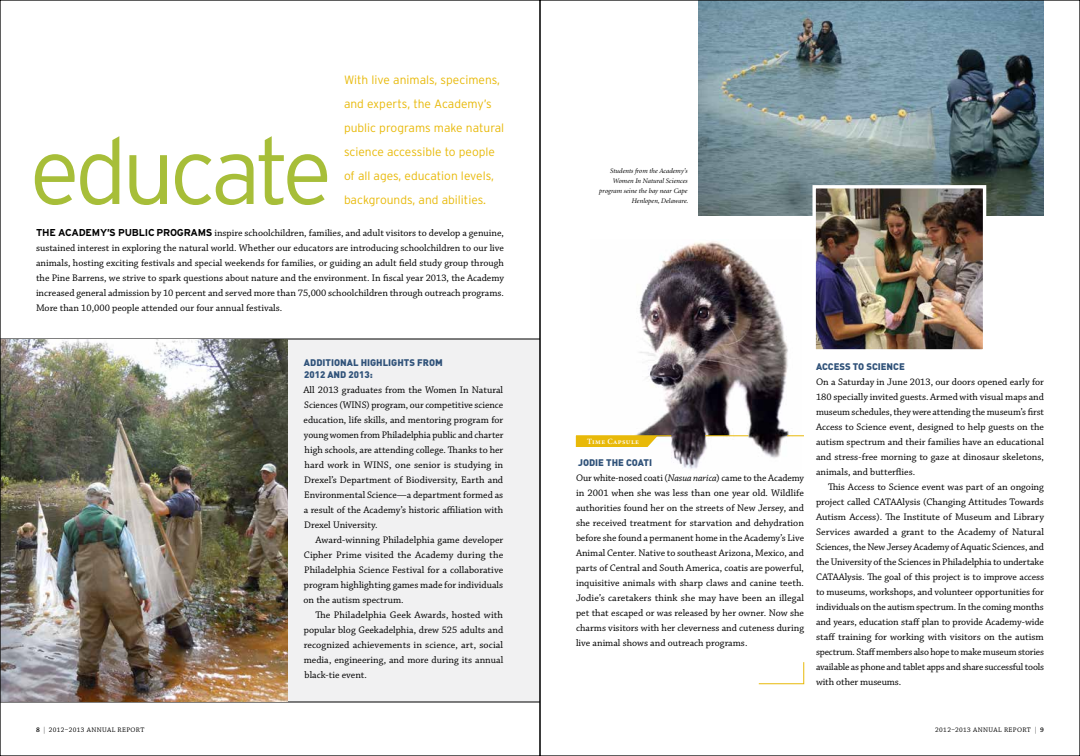
<style>
.page{position:relative;width:1080px;height:756px;background:#fff}
.page>*{position:absolute;margin:0;border:0;box-sizing:border-box;transform-origin:0 0}
.t1{font:300 93px "Interstate";letter-spacing:-.055em;color:#a7be39}
.t2{font:300 12px/24px "Interstate";color:#e8b909}
.t3{font:10px/15px "Chaparral Pro";color:#000;text-align:justify}
.t4{font:900 9.5px/11.4px "DIN";color:#31537a}
.t5{font:8px "Minion Semibold SC";letter-spacing:.05em;color:#fff}
.t6{font:italic 7px/10px "Minion";color:#000;text-align:right}
.t7{font:7px "Chaparral Pro";letter-spacing:.05em;color:#000}
.s1{font-family:"Interstate";font-weight:700}
.s2{font-style:italic}
.s3{font-weight:600}
</style>
<div class="page">
<img style="left:591px;top:241px;width:210px;height:228px">
<hr style="left:705px;top:436px;width:43px;height:1px;background:#e8b909">
<svg style="left:787px;top:436px;width:17px;height:1px"></svg>
<hr style="left:576px;top:436px;width:95px;height:1px;background:#e8b909">
<svg style="left:576px;top:436px;width:82px;height:11px"></svg>
<img style="left:698px;top:2px;width:346px;height:214px">
<img style="left:817px;top:189px;width:165px;height:160px">
<div style="left:813px;top:185px;width:173px;height:168px;border:3px solid #fff"></div>
<svg style="left:758px;top:662px;width:46px;height:22px"></svg>
<div style="left:288px;top:339px;width:250px;height:363px;background:#f1f1f2"></div>
<img style="left:2px;top:339px;width:286px;height:363px">
<p class="t2" style="left:344px;top:68px;width:162px">With live animals, specimens, and experts, the Academy’s public programs make natural science accessible to people of all ages, education levels, backgrounds, and abilities.</p>
<p class="t3" style="left:36px;top:226px;width:470px"><span class="s1">THE ACADEMY’S PUBLIC PROGRAMS</span> inspire schoolchildren, families, and adult visitors to develop a genuine, sustained interest in exploring the natural world. Whether our educators are introducing schoolchildren to our live animals, hosting exciting festivals and special weekends for families, or guiding an adult field study group through the Pine Barrens, we strive to spark questions about nature and the environment. In fiscal year 2013, the Academy increased general admission by 10 percent and served more than 75,000 schoolchildren through outreach programs.<br>More than 10,000 people attended our four annual festivals.</p>
<h1 class="t1" style="left:30px;top:119px;width:304px">educate</h1>
<p class="t4" style="left:304px;top:357px;width:140px">ADDITIONAL HIGHLIGHTS FROM<br>2012 AND 2013:</p>
<p class="t3" style="left:303px;top:382px;width:201px">All 2013 graduates from the Women In Natural Sciences (WINS) program, our competitive science education, life skills, and mentoring program for young women from Philadelphia public and charter high schools, are attending college. Thanks to her hard work in WINS, one senior is studying in Drexel’s Department of Biodiversity, Earth and Environmental Science—a department formed as a result of the Academy’s historic affiliation with Drexel University.</p>
<p class="t3" style="left:304px;top:532px;width:201px;text-indent:12px">Award-winning Philadelphia game developer Cipher Prime visited the Academy during the Philadelphia Science Festival for a collaborative program highlighting games made for individuals on the autism spectrum.</p>
<p class="t3" style="left:304px;top:607px;width:201px;text-indent:12px">The Philadelphia Geek Awards, hosted with popular blog Geekadelphia, drew 525 adults and recognized achievements in science, art, social media, engineering, and more during its annual black-tie event.</p>
<p class="t6" style="left:599px;top:166px;width:91px">Students from the Academy’s<br>Women In Natural Sciences program seine the bay near Cape<br>Henlopen, Delaware.</p>
<p class="t5" style="left:587px;top:438px;width:53px">Time Capsule</p>
<p class="t4" style="left:578px;top:456px;width:75px">JODIE THE COATI</p>
<p class="t3" style="left:576px;top:471px;width:230px">Our white-nosed coati (<span class="s2">Nasua narica</span>) came to the Academy in 2001 when she was less than one year old. Wildlife authorities found her on the streets of New Jersey, and she received treatment for starvation and dehydration before she found a permanent home in the Academy’s Live Animal Center. Native to southeast Arizona, Mexico, and parts of Central and South America, coatis are powerful, inquisitive animals with sharp claws and canine teeth.<br>Jodie’s caretakers think she may have been an illegal pet that escaped or was released by her owner. Now she charms visitors with her cleverness and cuteness during live animal shows and outreach programs.</p>
<p class="t4" style="left:816px;top:360px;width:90px">ACCESS TO SCIENCE</p>
<p class="t3" style="left:816px;top:374px;width:230px">On a Saturday in June 2013, our doors opened early for 180 specially invited guests. Armed with visual maps and museum schedules, they were attending the museum’s first Access to Science event, designed to help guests on the autism spectrum and their families have an educational and stress-free morning to gaze at dinosaur skeletons, animals, and butterflies.</p>
<p class="t3" style="left:816px;top:479px;width:230px;text-indent:12px">This Access to Science event was part of an ongoing project called CATAAlysis (Changing Attitudes Towards Autism Access). The Institute of Museum and Library Services awarded a grant to the Academy of Natural Sciences, the New Jersey Academy of Aquatic Sciences, and the University of the Sciences in Philadelphia to undertake CATAAlysis. The goal of this project is to improve access to museums, workshops, and volunteer opportunities for individuals on the autism spectrum. In the coming months and years, education staff plan to provide Academy-wide staff training for working with visitors on the autism spectrum. Staff members also hope to make museum stories available as phone and tablet apps and share successful tools with other museums.</p>
<p class="t7" style="left:36px;top:726px;width:110px"><span class="s3">8 |</span> 2012–2013 ANNUAL REPORT</p>
<p class="t7" style="left:935px;top:726px;width:110px">2012–2013 ANNUAL REPORT <span class="s3">| 9</span></p>
</div>
